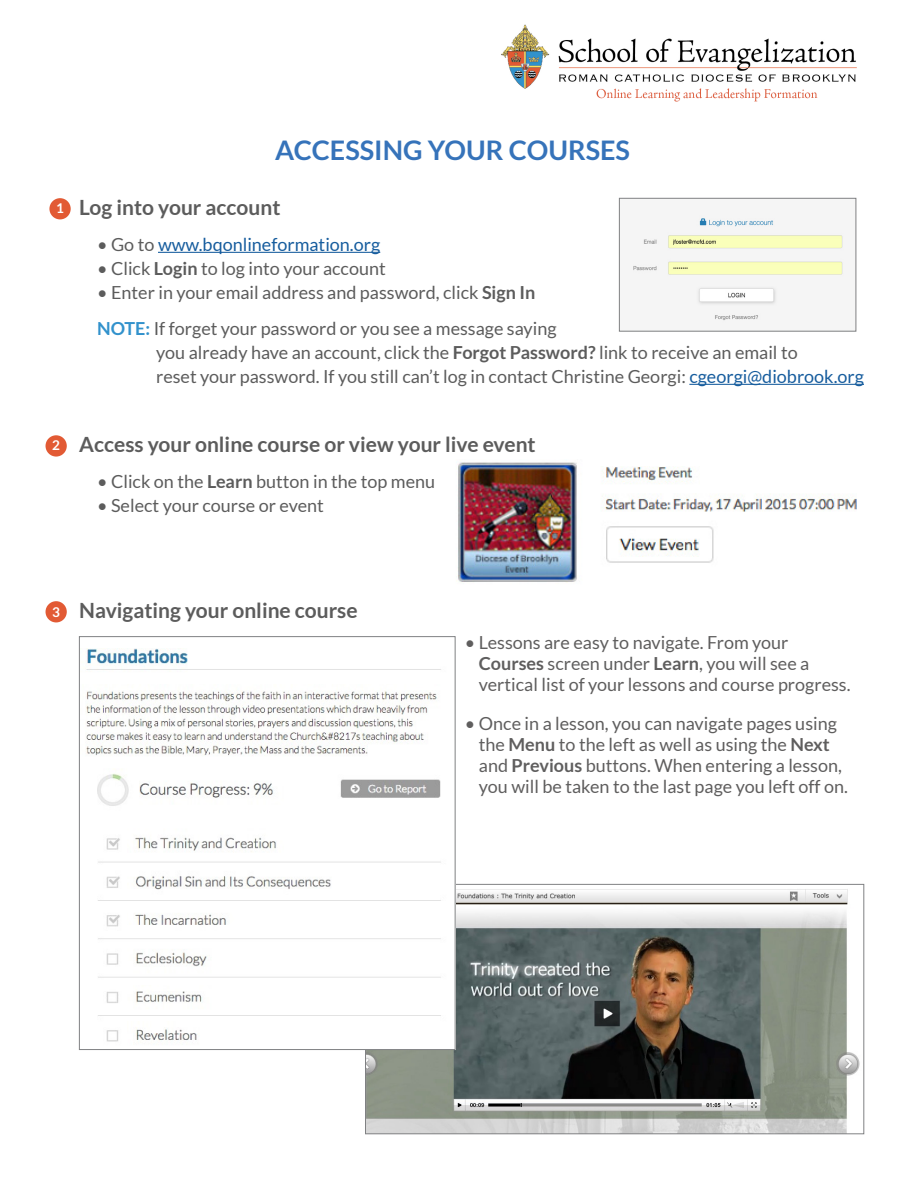
<style>
.page{position:relative;width:918px;height:1188px;background:#fff}
.page>*{position:absolute;margin:0;border:0;box-sizing:border-box;transform-origin:0 0}
.t1{font:700 27px "Lato";color:#3673ba}
.t2{font:700 21px "Lato";color:#5c5c5c}
.t3{font:18px/24px "Lato";color:#5c5c5c}
.t4{font:18px/21px "Lato";color:#5f5e5e}
.t5{font:18px "Lato";color:#175d9e}
.t6{font:700 13.5px "Lato";color:#fff}
.s1{color:#5c5c5c}
.s2{font-weight:700}
.s3{font-weight:700;color:#3292cc}
.s4{color:#175d9e}
</style>
<div class="page">
<img style="left:501px;top:24px;width:355px;height:78px">
<div style="left:49px;top:198px;width:22px;height:21px;background:#e25a34;border-radius:50%"></div>
<hr style="left:158px;top:252px;width:222px;height:1px;background:#175d9e">
<hr style="left:689px;top:384px;width:175px;height:1px;background:#175d9e">
<div style="left:46px;top:435px;width:21px;height:22px;background:#e25a34;border-radius:50%"></div>
<img style="left:458px;top:462px;width:398px;height:121px">
<div style="left:46px;top:601px;width:21px;height:21px;background:#e25a34;border-radius:50%"></div>
<img style="left:367px;top:886px;width:493px;height:246px">
<img style="left:86px;top:648px;width:367px;height:400px">
<div style="left:79px;top:636px;width:376px;height:414px;border:1px solid #808183"></div>
<img style="left:633px;top:215px;width:211px;height:108px">
<div style="left:619px;top:198px;width:237px;height:133px;border:1px solid #808183"></div>
<p class="t1" style="left:275px;top:135px;width:356px">ACCESSING YOUR COURSES</p>
<p class="t6" style="left:56px;top:200px;width:9px">1</p>
<p class="t2" style="left:79px;top:195px;width:203px">Log into your account</p>
<p class="t5" style="left:97px;top:235px;width:285px"><span class="s1">• Go to</span> www.bqonlineformation.org</p>
<p class="t3" style="left:97px;top:256px;width:290px">• Click <span class="s2">Login</span> to log into your account</p>
<p class="t3" style="left:97px;top:280px;width:440px">• Enter in your email address and password, click <span class="s2">Sign In</span></p>
<p class="t3" style="left:156px;top:316px;width:709px;text-indent:-59px"><span class="s3">NOTE:</span> If forget your password or you see a message saying<br>you already have an account, click the <span class="s2">Forgot Password?</span> link to receive an email to<br>reset your password. If you still can’t log in contact Christine Georgi: <span class="s4">cgeorgi@diobrook.org</span></p>
<p class="t6" style="left:52px;top:438px;width:9px">2</p>
<p class="t2" style="left:79px;top:433px;width:458px">Access your online course or view your live event</p>
<p class="t3" style="left:97px;top:470px;width:340px">• Click on the <span class="s2">Learn</span> button in the top menu</p>
<p class="t3" style="left:97px;top:494px;width:228px">• Select your course or event</p>
<p class="t6" style="left:52px;top:604px;width:9px">3</p>
<p class="t2" style="left:79px;top:598px;width:280px">Navigating your online course</p>
<p class="t4" style="left:479px;top:632px;width:373px;text-indent:-14px">• Lessons are easy to navigate. From your<br><span class="s2">Courses</span> screen under <span class="s2">Learn</span>, you will see a vertical list of your lessons and course progress.</p>
<p class="t4" style="left:479px;top:713px;width:371px;text-indent:-14px">• Once in a lesson, you can navigate pages using the <span class="s2">Menu</span> to the left as well as using the <span class="s2">Next </span>and <span class="s2">Previous</span> buttons. When entering a lesson, you will be taken to the last page you left off on.</p>
</div>
